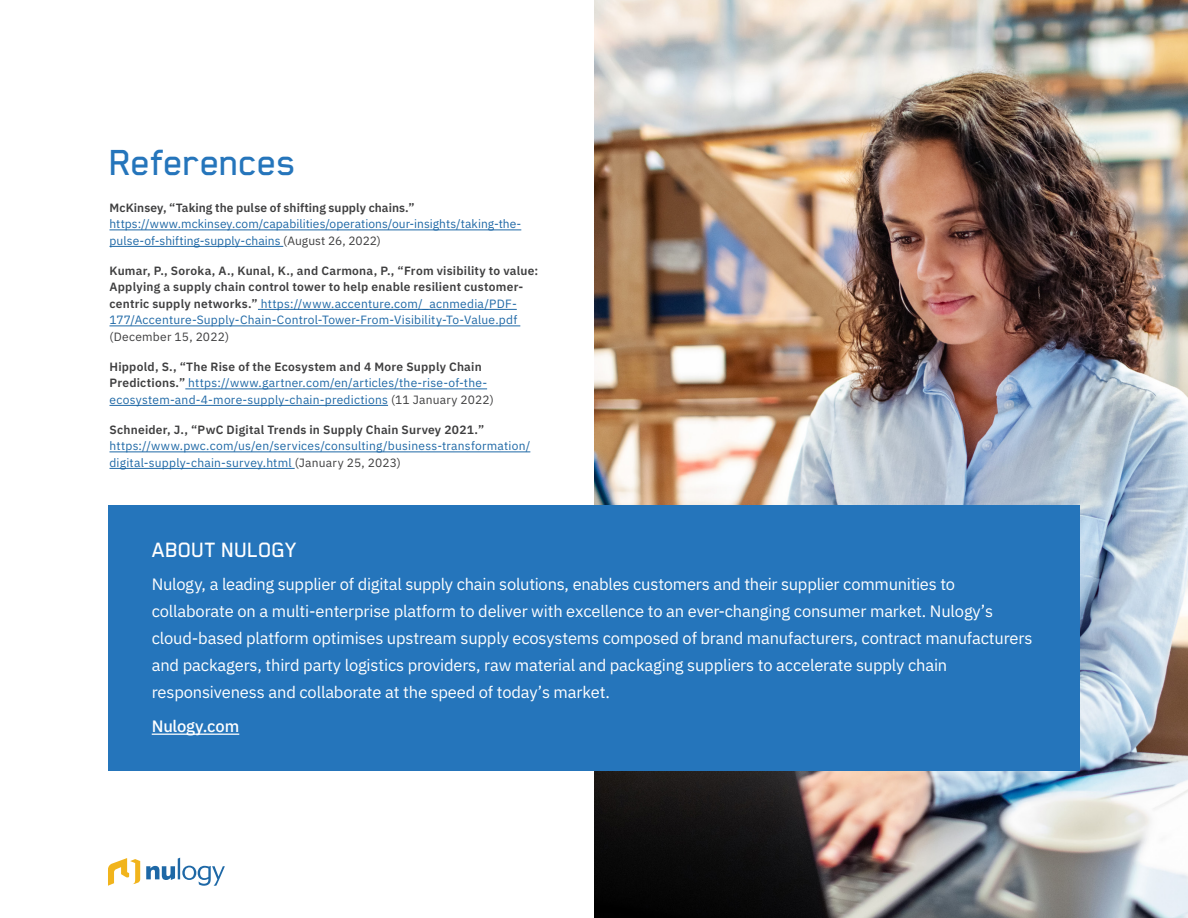
<style>
.page{position:relative;width:1188px;height:918px;background:#fff}
.page>*{position:absolute;margin:0;border:0;box-sizing:border-box;transform-origin:0 0}
.t1{font:500 42px "Blender";letter-spacing:-.01em;color:#2575bb}
.t2{font:500 24px "Blender";letter-spacing:-.01em;color:#fff}
.t3{font:16.5px/27px "IBM Plex Sans";letter-spacing:-.01em;color:#fff}
.t4{font:500 16.5px "IBM Plex Sans";letter-spacing:-.01em;color:#fff}
.footnote__reference{font:12px/16.5px "IBM Plex Sans";letter-spacing:.015em;color:#1e68a6}
.footnote__reference-2{font:600 12px/16.5px "IBM Plex Sans";letter-spacing:.02em;color:#3e3e3f}
.s1{font-weight:600;color:#3e3e3f}
.s2{color:#3e3e3f}
.s3{font-weight:400;color:#1e68a6}
.s4{font-weight:400}
</style>
<div class="page">
<svg style="left:146px;top:858px;width:79px;height:28px"></svg>
<svg style="left:108px;top:858px;width:32px;height:28px"></svg>
<hr style="left:110px;top:230px;width:411px;height:1px;background:#1e68a6">
<hr style="left:110px;top:246px;width:173px;height:1px;background:#1e68a6">
<hr style="left:258px;top:309px;width:259px;height:1px;background:#1e68a6">
<hr style="left:110px;top:326px;width:410px;height:1px;background:#1e68a6">
<hr style="left:185px;top:389px;width:302px;height:1px;background:#1e68a6">
<hr style="left:110px;top:405px;width:278px;height:1px;background:#1e68a6">
<hr style="left:110px;top:452px;width:420px;height:1px;background:#1e68a6">
<hr style="left:110px;top:468px;width:185px;height:1px;background:#1e68a6">
<img style="left:594px;top:0;width:594px;height:918px">
<div style="left:108px;top:505px;width:972px;height:266px;background:#2575bb"></div>
<hr style="left:152px;top:734px;width:87px;height:1px;background:#fff">
<p class="t1" style="left:108px;top:141px;width:189px">References</p>
<p class="footnote__reference" style="left:110px;top:198px;width:413px"><span class="s1">McKinsey, “Taking the pulse of shifting supply chains.” </span>https://www.mckinsey.com/capabilities/operations/our-insights/taking-the&shy;pulse-of-shifting-supply-chains <span class="s2">(August 26, 2022)</span></p>
<p class="footnote__reference-2" style="left:110px;top:261px;width:430px">Kumar, P., Soroka, A., Kunal, K., and Carmona, P., “From visibility to value:<br>Applying a supply chain control tower to help enable resilient customer&shy;centric supply networks.” <span class="s3">https://www.accenture.com/_acnmedia/PDF-177/Accenture-Supply-Chain-Control-Tower-From-Visibility-To-Value.pdf </span><span class="s4">(December 15, 2022)</span></p>
<p class="footnote__reference" style="left:110px;top:357px;width:386px"><span class="s1">Hippold, S., “The Rise of the Ecosystem and 4 More Supply Chain<br>Predictions.”</span> https://www.gartner.com/en/articles/the-rise-of-the&shy;ecosystem-and-4-more-supply-chain-predictions <span class="s2">(11 January 2022)</span></p>
<p class="footnote__reference" style="left:110px;top:420px;width:422px"><span class="s1">Schneider, J., “PwC Digital Trends in Supply Chain Survey 2021.” </span>https://www.pwc.com/us/en/services/consulting/business-transformation/ digital-supply-chain-survey.html <span class="s2">(January 25, 2023)</span></p>
<p class="t2" style="left:152px;top:537px;width:146px">ABOUT NULOGY</p>
<p class="t3" style="left:152px;top:570px;width:882px">Nulogy, a leading supplier of digital supply chain solutions, enables customers and their supplier communities to collaborate on a multi-enterprise platform to deliver with excellence to an ever-changing consumer market. Nulogy’s cloud-based platform optimises upstream supply ecosystems composed of brand manufacturers, contract manufacturers and packagers, third party logistics providers, raw material and packaging suppliers to accelerate supply chain responsiveness and collaborate at the speed of today’s market.</p>
<p class="t4" style="left:152px;top:714px;width:89px">Nulogy.com</p>
</div>
